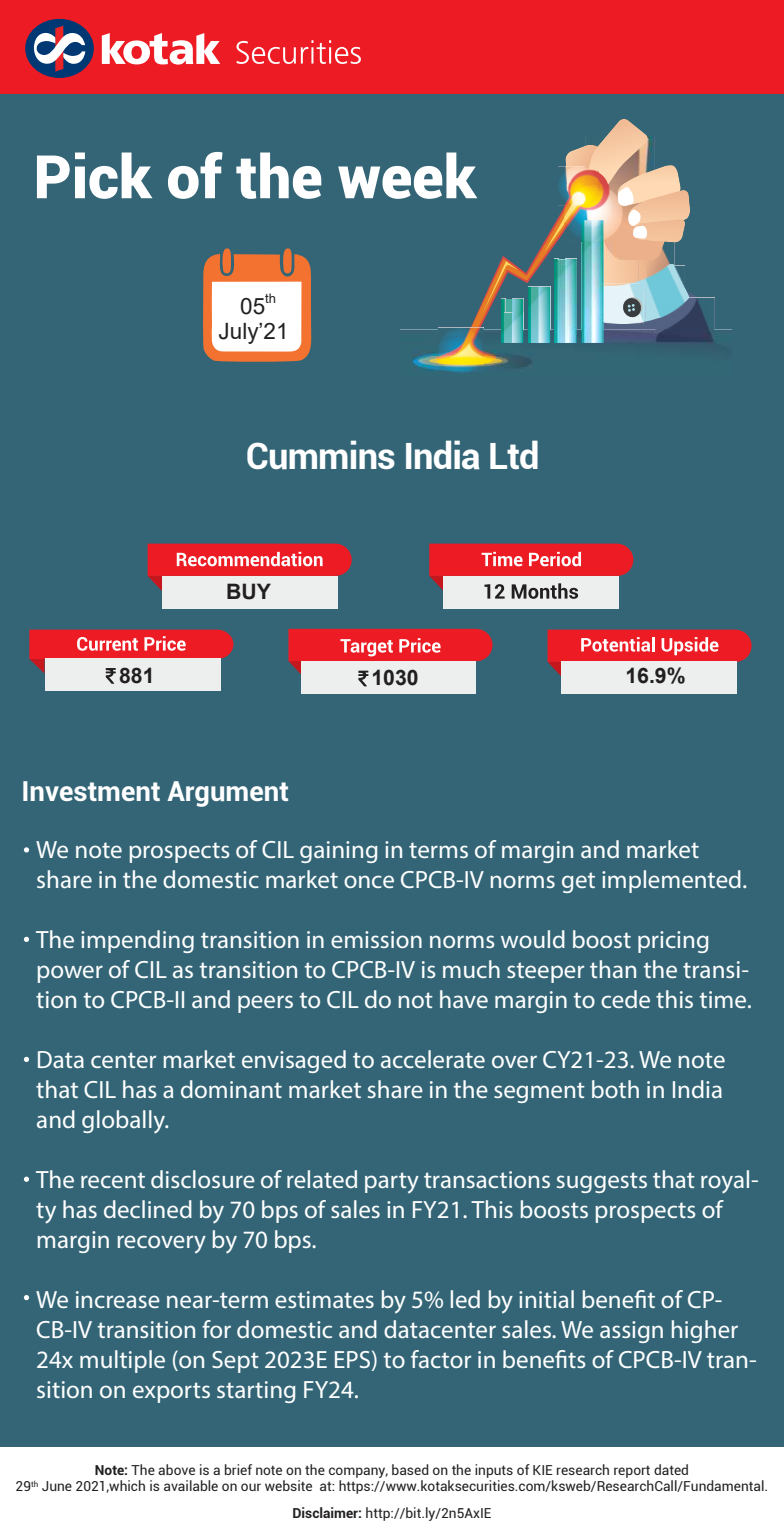
<style>
.page{position:relative;width:784px;height:1532px;background:#fff}
.page>*{position:absolute;margin:0;border:0;box-sizing:border-box;transform-origin:0 0}
.t1{font:700 36.25px "Roboto";letter-spacing:-.025em;color:#fff}
.t2{font:700 27.5px "Roboto";color:#fff}
.t3{font:25px/30px "Myriad Pro";color:#fff}
.t4{font:22.5px "Arial";color:#221f1f}
.t5{font:700 21.25px "Arial";color:#221f1f}
.t6{font:13.75px/16.5px "Roboto";color:#221f1f;text-align:center}
.t7{font:13.12px "Arial";color:#221f1f}
.s1{font-weight:700}
</style>
<div class="page">
<div style="left:0;top:0;width:783px;height:94px;background:#ed1c24"></div>
<div style="left:25px;top:19px;width:69px;height:59px;background:#003874;border-radius:50%"></div>
<svg style="left:34px;top:26px;width:51px;height:46px"></svg>
<svg style="left:102px;top:33px;width:118px;height:32px"></svg>
<svg style="left:236px;top:40px;width:125px;height:24px"></svg>
<div style="left:0;top:94px;width:784px;height:1437px;background:#336576"></div>
<svg style="left:37px;top:152px;width:115px;height:47px"></svg>
<svg style="left:168px;top:152px;width:54px;height:47px"></svg>
<svg style="left:236px;top:152px;width:85px;height:47px"></svg>
<svg style="left:203px;top:248px;width:109px;height:114px;background:#e4b69e"></svg>
<div style="left:163px;top:576px;width:175px;height:32px;background:#edeeee"></div>
<svg style="left:148px;top:543px;width:204px;height:49px"></svg>
<div style="left:444px;top:576px;width:175px;height:32px;background:#edeeee"></div>
<svg style="left:429px;top:543px;width:204px;height:56px"></svg>
<div style="left:45px;top:658px;width:175px;height:33px;background:#edeeee"></div>
<div style="left:561px;top:662px;width:175px;height:32px;background:#edeeee"></div>
<svg style="left:547px;top:629px;width:205px;height:49px"></svg>
<div style="left:301px;top:661px;width:175px;height:32px;background:#edeeee"></div>
<img style="left:603px;top:260px;width:36px;height:4px">
<img style="left:639px;top:242px;width:35px;height:22px">
<img style="left:654px;top:137px;width:13px;height:123px">
<img style="left:603px;top:136px;width:51px;height:124px">
<img style="left:570px;top:146px;width:14px;height:20px">
<img style="left:648px;top:165px;width:33px;height:25px">
<img style="left:584px;top:119px;width:64px;height:71px">
<img style="left:647px;top:190px;width:43px;height:30px">
<img style="left:634px;top:219px;width:51px;height:23px">
<img style="left:601px;top:330px;width:118px;height:16px">
<svg style="left:569px;top:170px;width:40px;height:40px"></svg>
<div style="left:571px;top:172px;width:36px;height:36px;background:#d64846;border-radius:50%"></div>
<img style="left:423px;top:368px;width:61px;height:3px">
<svg style="left:338px;top:152px;width:245px;height:216px"></svg>
<div style="left:502px;top:299px;width:21px;height:43px;background:#49ad9f"></div>
<img style="left:502px;top:299px;width:3px;height:13px">
<img style="left:512px;top:299px;width:12px;height:13px">
<img style="left:502px;top:312px;width:22px;height:30px">
<img style="left:528px;top:287px;width:22px;height:56px">
<img style="left:554px;top:259px;width:22px;height:83px">
<img style="left:581px;top:241px;width:22px;height:102px">
<img style="left:419px;top:354px;width:89px;height:12px">
<img style="left:430px;top:357px;width:73px;height:8px">
<div style="left:438px;top:357px;width:54px;height:7px;background:#ffdc00;border-radius:50%"></div>
<img style="left:438px;top:328px;width:45px;height:45px">
<div style="left:571px;top:175px;width:32px;height:33px;background:#e57b25;border-radius:50%"></div>
<img style="left:559px;top:166px;width:39px;height:40px">
<img style="left:565px;top:184px;width:57px;height:57px">
<svg style="left:601px;top:264px;width:112px;height:78px"></svg>
<svg style="left:618px;top:187px;width:29px;height:52px;background:#f5d5bd"></svg>
<div style="left:0;top:1447px;width:783px;height:84px;background:#fff"></div>
<svg style="left:29px;top:629px;width:205px;height:54px"></svg>
<svg style="left:288px;top:629px;width:205px;height:57px"></svg>
<svg style="left:24px;top:847px;width:5px;height:5px"></svg>
<svg style="left:24px;top:936px;width:5px;height:6px"></svg>
<svg style="left:24px;top:1176px;width:5px;height:6px"></svg>
<svg style="left:24px;top:1295px;width:5px;height:5px"></svg>
<svg style="left:24px;top:1056px;width:5px;height:6px"></svg>
<p class="t4" style="left:240px;top:298px;width:27px">05</p>
<p class="t7" style="left:265px;top:293px;width:12px">th</p>
<p class="t4" style="left:219px;top:323px;width:72px">July’21</p>
<h1 class="t1" style="left:246px;top:441px;width:295px">Cummins India Ltd</h1>
<p class="t5" style="left:226px;top:579px;width:46px">BUY</p>
<p class="t5" style="left:119px;top:663px;width:37px">881</p>
<p class="t5" style="left:371px;top:665px;width:49px">1030</p>
<p class="t5" style="left:625px;top:663px;width:62px">16.9%</p>
<p class="t2" style="left:22px;top:780px;width:269px">Investment Argument</p>
<p class="t3" style="left:36px;top:836px;width:712px">We note prospects of CIL gaining in terms of margin and market share in the domestic market once CPCB-IV norms get implemented.</p>
<p class="t3" style="left:36px;top:926px;width:717px">The impending transition in emission norms would boost pricing power of CIL as transition to CPCB-IV is much steeper than the transi&shy;tion to CPCB-II and peers to CIL do not have margin to cede this time.</p>
<p class="t3" style="left:36px;top:1046px;width:691px;text-align:justify">Data center market envisaged to accelerate over CY21-23. We note that CIL has a dominant market share in the segment both in India and globally.</p>
<p class="t3" style="left:36px;top:1166px;width:724px">The recent disclosure of related party transactions suggests that royal&shy;ty has declined by 70 bps of sales in FY21. This boosts prospects of margin recovery by 70 bps.</p>
<p class="t3" style="left:36px;top:1286px;width:722px">We increase near-term estimates by 5% led by initial benefit of CP-CB-IV transition for domestic and datacenter sales. We assign higher 24x multiple (on Sept 2023E EPS) to factor in benefits of CPCB-IV tran&shy;sition on exports starting FY24.</p>
<p class="t6" style="left:16px;top:1462px;width:754px"><span class="s1">Note:</span> The above is a brief note on the company, based on the inputs of KIE research report dated<br>29<sup>th</sup> June 2021,which is available on our website at: https://www.kotaksecurities.com/ksweb/ResearchCall/Fundamental.</p>
<p class="t6" style="left:292px;top:1505px;width:200px"><span class="s1">Disclaimer:</span> http://bit.ly/2n5AxIE</p>
</div>
